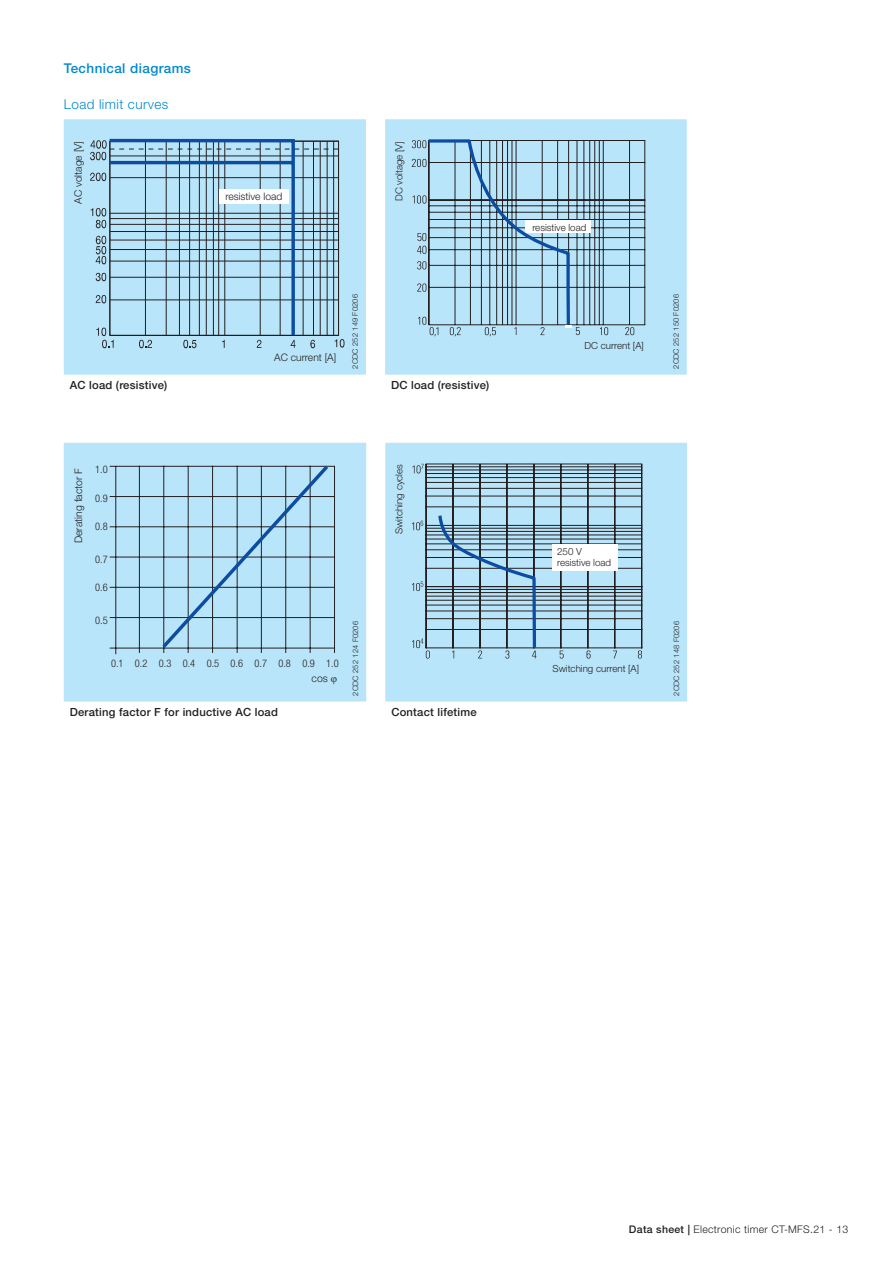
<style>
.page{position:relative;width:893px;height:1263px;background:#fff}
.page>*{position:absolute;margin:0;border:0;box-sizing:border-box;transform-origin:0 0}
.t1{font:500 13.5px "Helvetica Neue LT Pro";letter-spacing:.03em;color:#0089cf}
.t2{font:300 13.5px "Helvetica Neue LT Pro";letter-spacing:.03em;color:#0089cf}
.t3{font:500 11.25px "Helvetica Neue LT Pro";letter-spacing:.02em;color:#231f20}
.t4{font:300 condensed 10.5px "Helvetica Neue LT";color:#231f20}
.t5{font:300 10.5px "Helvetica Neue LT Pro";letter-spacing:.03em;color:#231f20}
.t6{font:300 10.5px "Helvetica Neue LT";color:#231f20}
.t7{font:300 10.35px "Helvetica Neue LT";color:#231f20}
.t8{font:300 9.75px/11.7px "Helvetica Neue LT";color:#231f20}
.t9{font:300 7.5px "Helvetica Neue LT Pro";letter-spacing:.02em;color:#231f20}
.s1{font-weight:500}
</style>
<div class="page">
<svg style="left:64px;top:119px;width:623px;height:256px;background:#bde5f8"></svg>
<svg style="left:90px;top:137px;width:254px;height:211px;background:#9fc5da"></svg>
<div style="left:220px;top:189px;width:69px;height:14px;background:#fff"></div>
<hr style="left:429px;top:219px;width:216px;height:1px;background:#231f20">
<hr style="left:429px;top:212px;width:216px;height:1px;background:#231f20">
<hr style="left:429px;top:205px;width:216px;height:1px;background:#231f20">
<hr style="left:429px;top:200px;width:216px;height:1px;background:#231f20">
<hr style="left:429px;top:162px;width:216px;height:1px;background:#231f20">
<hr style="left:429px;top:140px;width:216px;height:1px;background:#231f20">
<hr style="left:429px;top:324px;width:216px;height:1px;background:#231f20">
<hr style="left:429px;top:287px;width:216px;height:1px;background:#231f20">
<hr style="left:429px;top:265px;width:216px;height:1px;background:#231f20">
<hr style="left:429px;top:249px;width:216px;height:1px;background:#231f20">
<hr style="left:429px;top:237px;width:216px;height:1px;background:#231f20">
<hr style="left:429px;top:227px;width:216px;height:1px;background:#231f20">
<hr style="left:644px;top:140px;width:1px;height:185px;background:#231f20">
<hr style="left:583px;top:140px;width:1px;height:185px;background:#231f20">
<hr style="left:589px;top:140px;width:1px;height:185px;background:#231f20">
<hr style="left:594px;top:140px;width:1px;height:185px;background:#231f20">
<hr style="left:599px;top:140px;width:1px;height:185px;background:#231f20">
<hr style="left:603px;top:140px;width:1px;height:185px;background:#231f20">
<hr style="left:629px;top:140px;width:1px;height:185px;background:#231f20">
<svg style="left:600px;top:327px;width:8px;height:8px"></svg>
<svg style="left:625px;top:327px;width:9px;height:8px"></svg>
<div style="left:525px;top:221px;width:66px;height:12px;background:#fff"></div>
<svg style="left:412px;top:138px;width:168px;height:198px;background:#a2c7db"></svg>
<svg style="left:64px;top:443px;width:623px;height:258px;background:#b9e2f5"></svg>
<hr style="left:110px;top:466px;width:224px;height:1px;background:#231f20">
<hr style="left:110px;top:496px;width:224px;height:1px;background:#231f20">
<hr style="left:110px;top:526px;width:224px;height:1px;background:#231f20">
<hr style="left:110px;top:557px;width:224px;height:1px;background:#231f20">
<hr style="left:110px;top:587px;width:224px;height:1px;background:#231f20">
<hr style="left:110px;top:617px;width:224px;height:1px;background:#231f20">
<hr style="left:163px;top:466px;width:1px;height:187px;background:#231f20">
<hr style="left:115px;top:466px;width:1px;height:188px;background:#231f20">
<hr style="left:110px;top:648px;width:224px;height:1px;background:#231f20">
<hr style="left:334px;top:466px;width:1px;height:187px;background:#231f20">
<hr style="left:310px;top:466px;width:1px;height:187px;background:#231f20">
<hr style="left:285px;top:466px;width:1px;height:187px;background:#231f20">
<hr style="left:261px;top:466px;width:1px;height:187px;background:#231f20">
<hr style="left:237px;top:466px;width:1px;height:187px;background:#231f20">
<hr style="left:212px;top:466px;width:1px;height:187px;background:#231f20">
<hr style="left:188px;top:466px;width:1px;height:187px;background:#231f20">
<hr style="left:139px;top:466px;width:1px;height:187px;background:#231f20">
<svg style="left:159px;top:462px;width:173px;height:189px;background:#a9d2e7"></svg>
<hr style="left:426px;top:596px;width:216px;height:1px;background:#231f20">
<hr style="left:426px;top:534px;width:216px;height:1px;background:#231f20">
<hr style="left:426px;top:473px;width:216px;height:1px;background:#231f20">
<hr style="left:426px;top:592px;width:216px;height:1px;background:#231f20">
<hr style="left:426px;top:531px;width:216px;height:1px;background:#231f20">
<hr style="left:426px;top:469px;width:216px;height:1px;background:#231f20">
<hr style="left:426px;top:589px;width:216px;height:1px;background:#231f20">
<hr style="left:426px;top:528px;width:216px;height:1px;background:#231f20">
<hr style="left:426px;top:466px;width:216px;height:1px;background:#231f20">
<hr style="left:426px;top:586px;width:216px;height:1px;background:#231f20">
<hr style="left:426px;top:525px;width:216px;height:1px;background:#231f20">
<hr style="left:426px;top:464px;width:216px;height:1px;background:#231f20">
<hr style="left:426px;top:647px;width:216px;height:1px;background:#231f20">
<hr style="left:426px;top:629px;width:216px;height:1px;background:#231f20">
<hr style="left:426px;top:568px;width:216px;height:1px;background:#231f20">
<hr style="left:426px;top:506px;width:216px;height:1px;background:#231f20">
<hr style="left:426px;top:618px;width:216px;height:1px;background:#231f20">
<hr style="left:426px;top:557px;width:216px;height:1px;background:#231f20">
<hr style="left:426px;top:496px;width:216px;height:1px;background:#231f20">
<hr style="left:426px;top:610px;width:216px;height:1px;background:#231f20">
<hr style="left:426px;top:549px;width:216px;height:1px;background:#231f20">
<hr style="left:426px;top:488px;width:216px;height:1px;background:#231f20">
<hr style="left:426px;top:605px;width:216px;height:1px;background:#231f20">
<hr style="left:426px;top:543px;width:216px;height:1px;background:#231f20">
<hr style="left:426px;top:482px;width:216px;height:1px;background:#231f20">
<hr style="left:426px;top:600px;width:216px;height:1px;background:#231f20">
<hr style="left:426px;top:539px;width:216px;height:1px;background:#231f20">
<hr style="left:426px;top:477px;width:216px;height:1px;background:#231f20">
<hr style="left:426px;top:464px;width:1px;height:184px;background:#231f20">
<hr style="left:453px;top:464px;width:1px;height:184px;background:#231f20">
<hr style="left:480px;top:464px;width:1px;height:184px;background:#231f20">
<hr style="left:506px;top:464px;width:1px;height:184px;background:#231f20">
<hr style="left:534px;top:464px;width:1px;height:184px;background:#231f20">
<hr style="left:560px;top:464px;width:1px;height:184px;background:#231f20">
<hr style="left:587px;top:464px;width:1px;height:184px;background:#231f20">
<hr style="left:614px;top:464px;width:1px;height:184px;background:#231f20">
<hr style="left:641px;top:464px;width:1px;height:184px;background:#231f20">
<svg style="left:560px;top:651px;width:4px;height:7px"></svg>
<svg style="left:587px;top:650px;width:4px;height:8px"></svg>
<svg style="left:613px;top:651px;width:4px;height:7px"></svg>
<svg style="left:638px;top:650px;width:4px;height:8px"></svg>
<svg style="left:412px;top:638px;width:18px;height:20px"></svg>
<svg style="left:412px;top:581px;width:11px;height:10px"></svg>
<svg style="left:412px;top:521px;width:11px;height:9px"></svg>
<svg style="left:413px;top:464px;width:11px;height:9px"></svg>
<div style="left:553px;top:544px;width:65px;height:27px;background:#fff"></div>
<svg style="left:436px;top:512px;width:102px;height:146px;background:#9dc4d9"></svg>
<svg style="left:331px;top:677px;width:6px;height:7px"></svg>
<h1 class="t1" style="left:64px;top:61px;width:129px">Technical diagrams</h1>
<h1 class="t2" style="left:64px;top:96px;width:106px">Load limit curves</h1>
<p class="t7" style="left:72px;top:204px;width:64px;rotate:-90deg">AC voltage [V]</p>
<p class="t7" style="left:225px;top:190px;width:59px">resistive load</p>
<p class="t7" style="left:274px;top:351px;width:64px">AC current [A]</p>
<p class="t9" style="left:351px;top:369px;width:76px;rotate:-90deg">2CDC 252 149 F0206</p>
<p class="t8" style="left:393px;top:201px;width:61px;rotate:-90deg">DC voltage [V]</p>
<p class="t3" style="left:70px;top:378px;width:99px">AC load (resistive)</p>
<p class="t3" style="left:391px;top:378px;width:100px">DC load (resistive)</p>
<p class="t6" style="left:72px;top:543px;width:76px;rotate:-90deg">Derating factor F</p>
<p class="t4" style="left:95px;top:464px;width:14px">1.0</p>
<p class="t4" style="left:95px;top:492px;width:14px">0.9</p>
<p class="t4" style="left:95px;top:520px;width:14px">0.8</p>
<p class="t4" style="left:95px;top:553px;width:14px">0.7</p>
<p class="t4" style="left:95px;top:581px;width:14px">0.6</p>
<p class="t4" style="left:95px;top:614px;width:14px">0.5</p>
<p class="t4" style="left:111px;top:657px;width:229px">0.1 0.2 0.3 0.4 0.5 0.6 0.7 0.8 0.9 1.0</p>
<p class="t6" style="left:312px;top:672px;width:18px">cos</p>
<p class="t9" style="left:351px;top:695px;width:76px;rotate:-90deg">2CDC 252 124 F0206</p>
<p class="t8" style="left:393px;top:534px;width:71px;rotate:-90deg">Switching cycles</p>
<p class="t3" style="left:70px;top:705px;width:210px">Derating factor F for inductive AC load</p>
<p class="t3" style="left:391px;top:705px;width:87px">Contact lifetime</p>
<p class="t8" style="left:532px;top:221px;width:55px">resistive load</p>
<p class="t8" style="left:585px;top:339px;width:61px">DC current [A]</p>
<p class="t9" style="left:672px;top:369px;width:76px;rotate:-90deg">2CDC 252 150 F0206</p>
<p class="t8" style="left:557px;top:545px;width:55px">250 V resistive load</p>
<p class="t8" style="left:553px;top:663px;width:88px">Switching current [A]</p>
<p class="t9" style="left:672px;top:695px;width:76px;rotate:-90deg">2CDC 252 148 F0206</p>
<p class="t5" style="left:629px;top:1223px;width:221px"><span class="s1">Data sheet |</span> Electronic timer CT-MFS.21 - 13</p>
</div>
